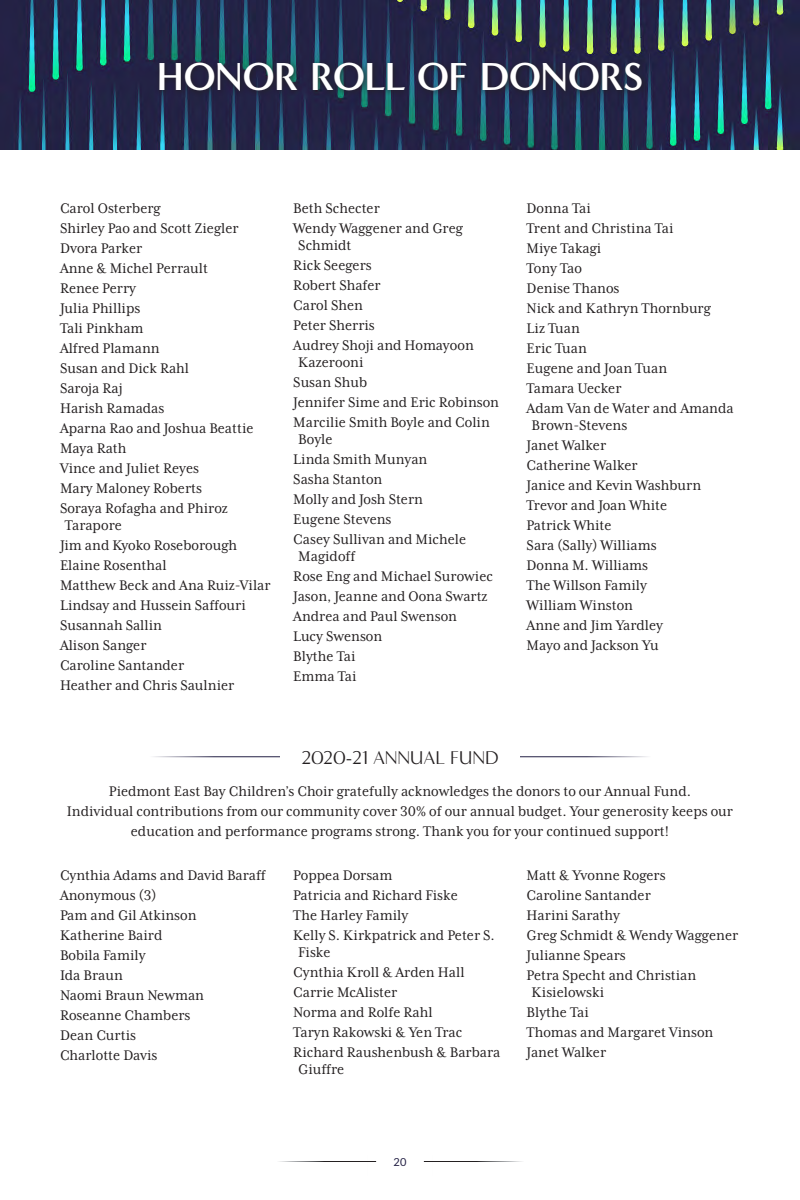
<style>
.page{position:relative;width:800px;height:1200px;background:#fff}
.page>*{position:absolute;margin:0;border:0;box-sizing:border-box;transform-origin:0 0}
.t1{font:700 40px "Minerva Modern";letter-spacing:-.025em;color:#fff}
.t2{font:19px "Minerva Modern";color:#231f20}
.t3{font:16px/20px "Mrs Eaves XL Serif Nar OT";color:#231f20}
.t4{font:11px "Lato";color:#242145}
.s1{font-family:"Minion Pro";font-weight:700;font-stretch:condensed;font-size:12px}
</style>
<div class="page">
<img style="left:0;top:0;width:800px;height:150px">
<div style="left:154px;top:58px;width:494px;height:39px;background:#231f20;opacity:.85"></div>
<hr style="left:450px;top:756px;width:201px;height:1px;background:#242145">
<hr style="left:149px;top:756px;width:201px;height:1px;background:#242145">
<div style="left:280px;top:746px;width:240px;height:22px;background:#fff"></div>
<h1 class="t1" style="left:157px;top:53px;width:488px">HONOR ROLL OF DONORS</h1>
<p class="t3" style="left:60px;top:198px;width:195px">Carol Osterberg<br>Shirley Pao and Scott Ziegler<br>Dvora Parker<br>Anne &amp; Michel Perrault<br>Renee Perry<br>Julia Phillips<br>Tali Pinkham<br>Alfred Plamann<br>Susan and Dick Rahl<br>Saroja Raj<br>Harish Ramadas<br>Aparna Rao and Joshua Beattie<br>Maya Rath<br>Vince and Juliet Reyes<br>Mary Maloney Roberts<br>Soraya Rofagha and Phiroz</p>
<p class="t3" style="left:60px;top:515px;width:212px;text-indent:5px">Tarapore<br>Jim and Kyoko Roseborough<br>Elaine Rosenthal<br>Matthew Beck and Ana Ruiz-Vilar<br>Lindsay and Hussein Saffouri<br>Susannah Sallin<br>Alison Sanger<br>Caroline Santander<br>Heather and Chris Saulnier</p>
<p class="t3" style="left:293px;top:198px;width:171px">Beth Schecter<br>Wendy Waggener and Greg</p>
<p class="t3" style="left:293px;top:235px;width:182px;text-indent:5px">Schmidt<br>Rick Seegers<br>Robert Shafer<br>Carol Shen<br>Peter Sherris<br>Audrey Shoji and Homayoon</p>
<p class="t3" style="left:293px;top:352px;width:207px;text-indent:5px">Kazerooni<br>Susan Shub<br>Jennifer Sime and Eric Robinson<br>Marcilie Smith Boyle and Colin</p>
<p class="t3" style="left:293px;top:429px;width:174px;text-indent:5px">Boyle<br>Linda Smith Munyan<br>Sasha Stanton<br>Molly and Josh Stern<br>Eugene Stevens<br>Casey Sullivan and Michele</p>
<p class="t3" style="left:293px;top:546px;width:201px;text-indent:5px">Magidoff<br>Rose Eng and Michael Surowiec<br>Jason, Jeanne and Oona Swartz<br>Andrea and Paul Swenson<br>Lucy Swenson<br>Blythe Tai<br>Emma Tai</p>
<p class="t2" style="left:301px;top:747px;width:199px">2020-21 ANNUAL FUND</p>
<p class="t3" style="left:527px;top:198px;width:209px">Donna Tai<br>Trent and Christina Tai<br>Miye Takagi<br>Tony Tao<br>Denise Thanos<br>Nick and Kathryn Thornburg<br>Liz Tuan<br>Eric Tuan<br>Eugene and Joan Tuan<br>Tamara Uecker<br>Adam Van de Water and Amanda</p>
<p class="t3" style="left:527px;top:415px;width:176px;text-indent:5px">Brown-Stevens<br>Janet Walker<br>Catherine Walker<br>Janice and Kevin Washburn<br>Trevor and Joan White<br>Patrick White<br>Sara (Sally) Williams<br>Donna M. Williams<br>The Willson Family<br>William Winston<br>Anne and Jim Yardley<br>Mayo and Jackson Yu</p>
<p class="t3" style="left:67px;top:781px;width:668px;text-align:center">Piedmont East Bay Children’s Choir gratefully acknowledges the donors to our Annual Fund.<br>Individual contributions from our community cover 30% of our annual budget. Your generosity keeps our education and performance programs strong. Thank you for your continued support!</p>
<p class="t3" style="left:60px;top:865px;width:207px">Cynthia Adams and David Baraff<br>Anonymous (3)<br>Pam and Gil Atkinson<br>Katherine Baird<br>Bobila Family<br>Ida Braun<br>Naomi Braun Newman<br>Roseanne Chambers<br>Dean Curtis<br>Charlotte Davis</p>
<p class="t3" style="left:293px;top:865px;width:203px">Poppea Dorsam<br>Patricia and Richard Fiske<br>The Harley Family<br>Kelly S. Kirkpatrick and Peter S.</p>
<p class="t3" style="left:293px;top:942px;width:208px;text-indent:5px">Fiske<br>Cynthia Kroll &amp; Arden Hall<br>Carrie McAlister<br>Norma and Rolfe Rahl<br>Taryn Rakowski &amp; Yen Trac<br>Richard Raushenbush &amp; Barbara</p>
<p class="t3" style="left:298px;top:1059px;width:48px">Giuffre</p>
<p class="t3" style="left:527px;top:865px;width:213px">Matt &amp; Yvonne Rogers<br>Caroline Santander<br>Harini Sarathy<br>Greg Schmidt &amp; Wendy Waggener<br>Julianne Spears<br>Petra Specht and Christian</p>
<p class="t3" style="left:527px;top:982px;width:188px;text-indent:5px">Kisielowski<br>Blythe Tai<br>Thomas and Margaret Vinson<br>Janet Walker</p>
<p class="t4" style="left:394px;top:1156px;width:14px">20<span class="s1">20</span></p>
</div>
